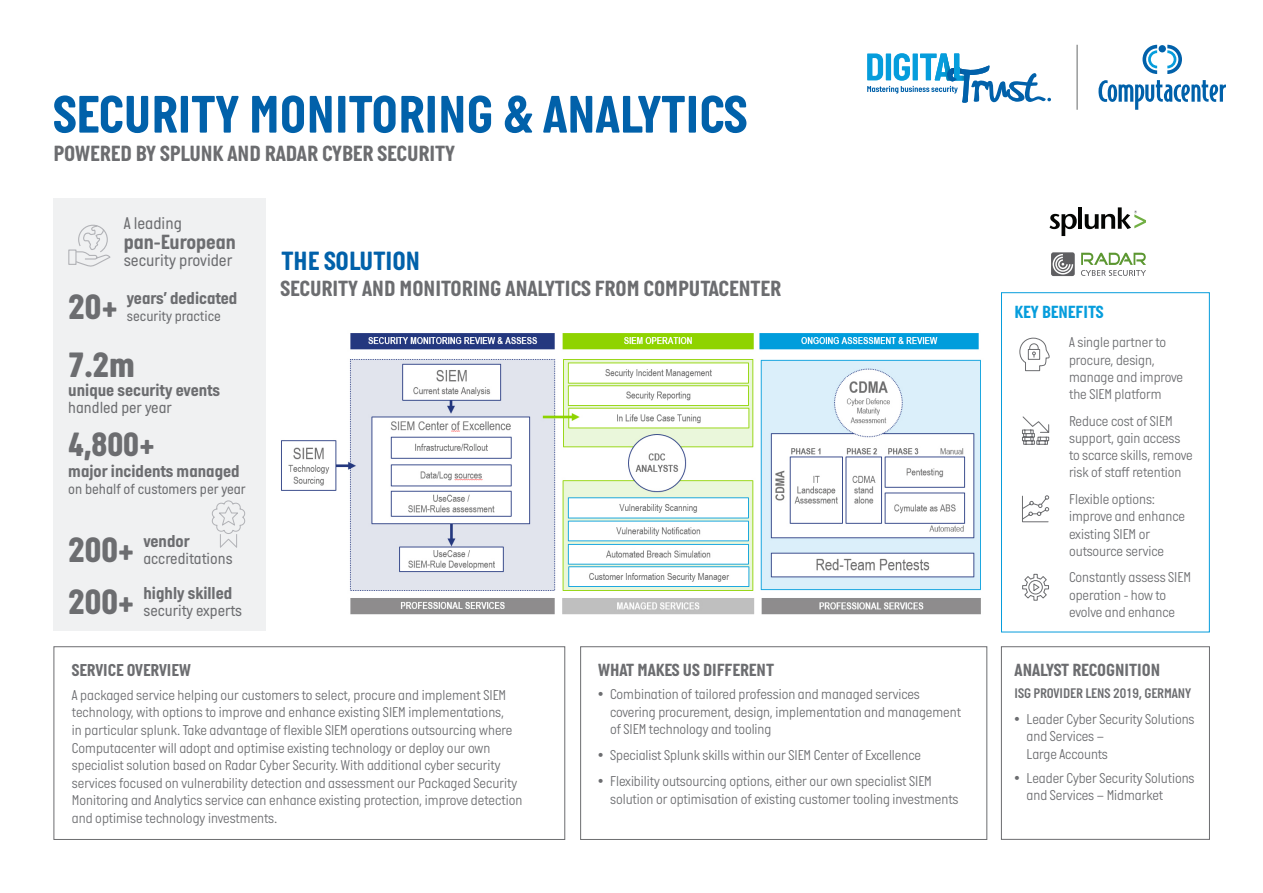
<style>
.page{position:relative;width:1263px;height:893px;background:#fff}
.page>*{position:absolute;margin:0;border:0;box-sizing:border-box;transform-origin:0 0}
.Header_1{font:700 54px "Italian Plate No One";color:#0161aa}
.t1{font:800 36px "Italian Plate No One";color:#6c6d70}
.t2{font:800 34.5px "Italian Plate No One";color:#6c6d70}
.Header_1-2{font:700 27px "Italian Plate No One";color:#0161aa}
.Header_1-3{font:700 22.5px "Italian Plate No One";color:#6c6d70}
.t3{font:700 21px "Italian Plate No One";color:#6c6d70}
.t4{font:700 18px "Italian Plate No One";color:#6c6d70}
.t5{font:700 18px "Italian Plate No One";color:#069ddc}
.t6{font:700 17.7px "Italian Plate No One";color:#6c6d70}
.t7{font:17.4px "Italian Plate No One";color:#6c6d70}
.t8{font:16.5px "Italian Plate No One";color:#6c6d70}
.t9{font:15px "Italian Plate No One";color:#6c6d70}
.t10{font:300 14.7px/17.5px "Italian Plate No One";letter-spacing:-.005em;color:#6c6d70}
.t11{font:14.25px "Italian Plate No One D Bd";letter-spacing:-.005em;color:#6c6d70}
</style>
<div class="page">
<div style="left:54px;top:198px;width:212px;height:432px;background:#f0f1f2"></div>
<div style="left:54px;top:646px;width:511px;height:194px;border:1px solid #6c6d70"></div>
<div style="left:1001px;top:292px;width:209px;height:340px;border:1px solid #069ddc"></div>
<div style="left:580px;top:646px;width:407px;height:194px;border:1px solid #6c6d70"></div>
<div style="left:1001px;top:646px;width:209px;height:194px;border:1px solid #6c6d70"></div>
<svg style="left:211px;top:500px;width:35px;height:48px"></svg>
<div style="left:68px;top:249px;width:9px;height:16px;border:1px solid #b2b3b7"></div>
<svg style="left:75px;top:224px;width:36px;height:43px"></svg>
<svg style="left:1022px;top:495px;width:27px;height:27px"></svg>
<svg style="left:1022px;top:416px;width:28px;height:29px"></svg>
<img style="left:281px;top:333px;width:700px;height:282px">
<svg style="left:1019px;top:337px;width:31px;height:35px"></svg>
<svg style="left:1022px;top:574px;width:27px;height:27px"></svg>
<svg style="left:1049px;top:214px;width:28px;height:22px"></svg>
<hr style="left:1078px;top:207px;width:4px;height:22px;background:#040503">
<svg style="left:1085px;top:207px;width:61px;height:22px"></svg>
<div style="left:1051px;top:252px;width:24px;height:24px;background:#5f5f62;border-radius:2px"></div>
<svg style="left:1052px;top:254px;width:21px;height:20px"></svg>
<svg style="left:1081px;top:253px;width:65px;height:23px"></svg>
<svg style="left:867px;top:53px;width:184px;height:50px"></svg>
<svg style="left:1098px;top:80px;width:128px;height:30px"></svg>
<svg style="left:1142px;top:45px;width:15px;height:29px"></svg>
<svg style="left:1167px;top:45px;width:15px;height:29px"></svg>
<div style="left:1158px;top:45px;width:8px;height:7px;background:#0161aa;border-radius:50%"></div>
<hr style="left:1077px;top:45px;width:1px;height:65px;background:#666969">
<p class="Header_1" style="left:53px;top:85px;width:696px">SECURITY MONITORING &amp; ANALYTICS</p>
<p class="Header_1-3" style="left:54px;top:141px;width:403px">POWERED BY SPLUNK AND RADAR CYBER SECURITY</p>
<p class="t7" style="left:124px;top:213px;width:60px">A leading</p>
<p class="t3" style="left:124px;top:231px;width:114px">pan-European</p>
<p class="t7" style="left:124px;top:250px;width:110px">security provider</p>
<p class="t6" style="left:127px;top:289px;width:112px">years’ dedicated</p>
<p class="t1" style="left:68px;top:287px;width:51px">20+</p>
<p class="t9" style="left:127px;top:308px;width:95px">security practice</p>
<p class="t1" style="left:68px;top:346px;width:68px">7.2m</p>
<p class="t6" style="left:68px;top:381px;width:153px">unique security events</p>
<p class="t8" style="left:68px;top:398px;width:105px">handled per year</p>
<p class="t2" style="left:68px;top:426px;width:88px">4,800+</p>
<p class="t6" style="left:68px;top:462px;width:173px">major incidents managed</p>
<p class="t9" style="left:68px;top:481px;width:179px">on behalf of customers per year</p>
<p class="t1" style="left:68px;top:530px;width:68px">200+</p>
<p class="t1" style="left:68px;top:582px;width:68px">200+</p>
<p class="t6" style="left:143px;top:532px;width:48px">vendor</p>
<p class="t8" style="left:143px;top:549px;width:91px">accreditations</p>
<p class="t6" style="left:143px;top:584px;width:90px">highly skilled</p>
<p class="t8" style="left:143px;top:601px;width:100px">security experts</p>
<p class="Header_1-2" style="left:281px;top:247px;width:140px">THE SOLUTION</p>
<p class="Header_1-3" style="left:281px;top:276px;width:502px">SECURITY AND MONITORING ANALYTICS FROM COMPUTACENTER</p>
<p class="t5" style="left:1015px;top:302px;width:91px">KEY BENEFITS</p>
<p class="t10" style="left:1069px;top:334px;width:115px">A single partner to procure, design, manage and improve the SIEM platform</p>
<p class="t10" style="left:1069px;top:413px;width:125px">Reduce cost of SIEM support, gain access to scarce skills, remove risk of staff retention</p>
<p class="t10" style="left:1069px;top:491px;width:117px">Flexible options: improve and enhance existing SIEM or outsource service</p>
<p class="t10" style="left:1069px;top:569px;width:123px">Constantly assess SIEM operation - how to evolve and enhance</p>
<p class="t6" style="left:72px;top:661px;width:120px">SERVICE OVERVIEW</p>
<p class="t4" style="left:1015px;top:660px;width:147px">ANALYST RECOGNITION</p>
<p class="t11" style="left:1015px;top:685px;width:178px">ISG PROVIDER LENS 2019, GERMANY</p>
<p class="t10" style="left:1027px;top:711px;width:169px;text-indent:-12px">• Leader Cyber Security Solutions and Services –<br>Large Accounts</p>
<p class="t10" style="left:1027px;top:770px;width:169px;text-indent:-12px">• Leader Cyber Security Solutions and Services – Midmarket</p>
<p class="t4" style="left:598px;top:660px;width:178px">WHAT MAKES US DIFFERENT</p>
<p class="t10" style="left:610px;top:686px;width:352px;text-indent:-12px">• Combination of tailored profession and managed services covering procurement, design, implementation and management of SIEM technology and tooling</p>
<p class="t10" style="left:598px;top:747px;width:324px">• Specialist Splunk skills within our SIEM Center of Excellence</p>
<p class="t10" style="left:610px;top:773px;width:350px;text-indent:-12px">• Flexibility outsourcing options, either our own specialist SIEM solution or optimisation of existing customer tooling investments</p>
<p class="t10" style="left:72px;top:687px;width:452px">A packaged service helping our customers to select, procure and implement SIEM technology, with options to improve and enhance existing SIEM implementations,<br>in particular splunk. Take advantage of flexible SIEM operations outsourcing where Computacenter will adopt and optimise existing technology or deploy our own specialist solution based on Radar Cyber Security. With additional cyber security services focused on vulnerability detection and assessment our Packaged Security Monitoring and Analytics service can enhance existing protection, improve detection and optimise technology investments.</p>
</div>
